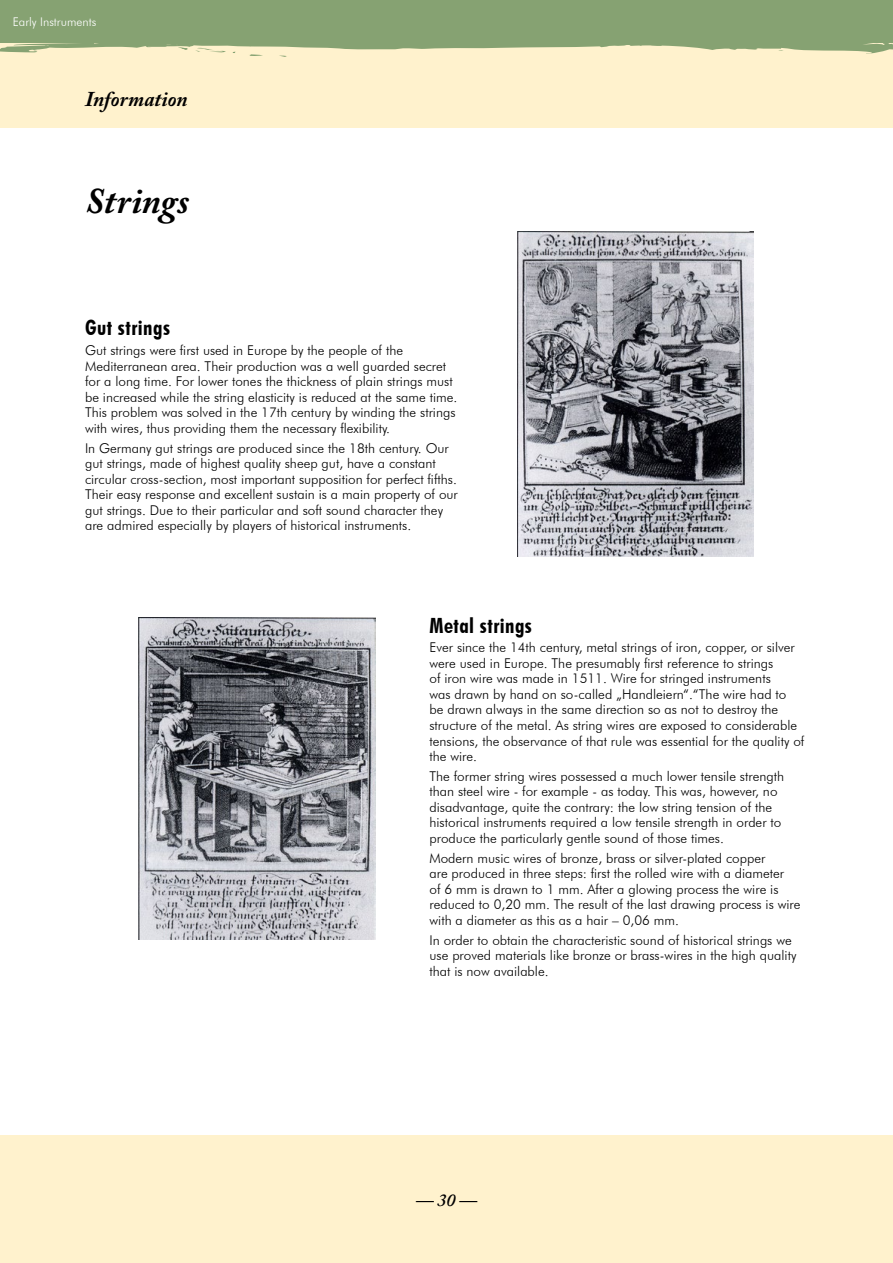
<style>
.page{position:relative;width:893px;height:1263px;background:#fff}
.page>*{position:absolute;margin:0;border:0;box-sizing:border-box;transform-origin:0 0}
.t1{font:italic 700 36px "Adobe Caslon Pro";letter-spacing:.005em;color:#000}
.t2{font:700 condensed 21px "Futura BT";letter-spacing:.02em;color:#000}
.t3{font:italic 700 21px "Adobe Caslon Pro";color:#000}
.t4{font:italic 600 18px "Adobe Caslon Pro";color:#000}
.t5{font:300 13.5px/15.6px "Futura BT";color:#000}
.t6{font:300 12px "Futura BT";color:#fff}
</style>
<div class="page">
<div style="left:0;top:1135px;width:893px;height:128px;background:#fff2cd"></div>
<div style="left:0;top:0;width:893px;height:128px;background:#fff2cd"></div>
<div style="left:0;top:0;width:893px;height:43px;background:#86a272"></div>
<svg style="left:0;top:43px;width:893px;height:14px"></svg>
<img style="left:139px;top:617px;width:237px;height:323px">
<img style="left:518px;top:231px;width:235px;height:325px">
<p class="t6" style="left:13px;top:14px;width:85px">Early Instruments</p>
<h2 class="t3" style="left:85px;top:87px;width:104px">Information</h2>
<h1 class="t1" style="left:85px;top:179px;width:106px">Strings</h1>
<h2 class="t2" style="left:85px;top:315px;width:87px">Gut strings</h2>
<p class="t5" style="left:85px;top:342px;width:372px">Gut strings were first used in Europe by the people of the Mediterranean area. Their production was a well guarded secret for a long time. For lower tones the thickness of plain strings must be increased while the string elasticity is reduced at the same time.<br>This problem was solved in the 17th century by winding the strings with wires, thus providing them the necessary flexibility.</p>
<p class="t5" style="left:85px;top:440px;width:374px">In Germany gut strings are produced since the 18th century. Our gut strings, made of highest quality sheep gut, have a constant circular cross-section, most important supposition for perfect fifths.<br>Their easy response and excellent sustain is a main property of our gut strings. Due to their particular and soft sound character they are admired especially by players of historical instruments.</p>
<h2 class="t2" style="left:429px;top:612px;width:104px">Metal strings</h2>
<p class="t5" style="left:429px;top:640px;width:376px">Ever since the 14th century, metal strings of iron, copper, or silver were used in Europe. The presumably first reference to strings<br>of iron wire was made in 1511. Wire for stringed instruments<br>was drawn by hand on so-called „Handleiern“.“The wire had to<br>be drawn always in the same direction so as not to destroy the structure of the metal. As string wires are exposed to considerable tensions, the observance of that rule was essential for the quality of the wire.</p>
<p class="t5" style="left:429px;top:768px;width:356px">The former string wires possessed a much lower tensile strength than steel wire - for example - as today. This was, however, no disadvantage, quite the contrary: the low string tension of the historical instruments required a low tensile strength in order to produce the particularly gentle sound of those times.</p>
<p class="t5" style="left:429px;top:850px;width:373px">Modern music wires of bronze, brass or silver-plated copper<br>are produced in three steps: first the rolled wire with a diameter<br>of 6 mm is drawn to 1 mm. After a glowing process the wire is reduced to 0,20 mm. The result of the last drawing process is wire with a diameter as this as a hair – 0,06 mm.</p>
<p class="t5" style="left:429px;top:932px;width:369px">In order to obtain the characteristic sound of historical strings we use proved materials like bronze or brass-wires in the high quality that is now available.</p>
<h3 class="t4" style="left:416px;top:1189px;width:63px">— 30 —</h3>
</div>
